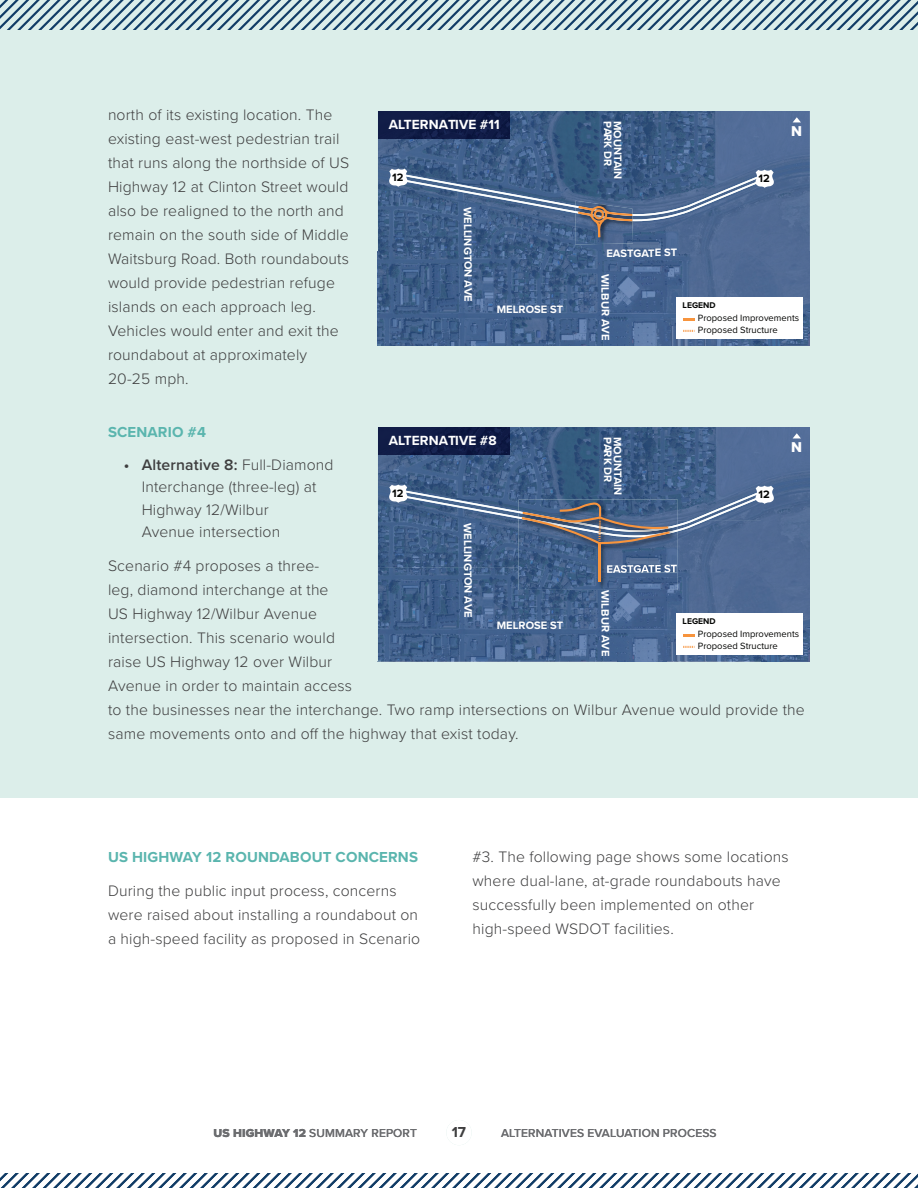
<style>
.page{position:relative;width:918px;height:1188px;background:#fff}
.page>*{position:absolute;margin:0;border:0;box-sizing:border-box;transform-origin:0 0}
.t1{font:300 15.75px/24px "Proxima Nova";letter-spacing:.01em;color:#3e3e3f}
.t2{font:700 15px "Proxima Nova";letter-spacing:.01em;color:#5ab5ae}
.t3{font:700 15px "Proxima Nova";color:#3e3e3f}
.t4{font:14.85px "Proxima Nova Extrabld";color:#fff}
.t5{font:700 13.65px "Proxima Nova";letter-spacing:-.01em;color:#fff}
.t6{font:500 12px "Proxima Nova";letter-spacing:.01em;color:#6c6d70}
.t7{font:700 11.1px/9.9px "Proxima Nova";letter-spacing:-.01em;color:#fff}
.t8{font:700 11.1px "Proxima Nova";color:#040503}
.t9{font:9.45px/11.7px "Proxima Nova";color:#040503}
.t10{font:700 8.55px "Proxima Nova";color:#040503}
.s1{font-weight:600}
.s2{font-family:"Proxima Nova Extrabld";font-weight:400}
</style>
<div class="page">
<div style="left:0;top:0;width:918px;height:797px;background:#dceeea"></div>
<svg style="left:0;top:1173px;width:918px;height:15px"></svg>
<svg style="left:0;top:0;width:918px;height:30px"></svg>
<img style="left:378px;top:158px;width:384px;height:187px">
<img style="left:378px;top:111px;width:432px;height:47px">
<img style="left:762px;top:158px;width:48px;height:188px">
<img style="left:378px;top:345px;width:384px;height:1px">
<img style="left:378px;top:111px;width:132px;height:27px">
<div style="left:677px;top:297px;width:126px;height:41px;background:#fff"></div>
<svg style="left:683px;top:330px;width:12px;height:2px"></svg>
<svg style="left:683px;top:318px;width:11px;height:2px"></svg>
<svg style="left:793px;top:117px;width:8px;height:5px"></svg>
<img style="left:575px;top:237px;width:58px;height:7px">
<svg style="left:389px;top:169px;width:385px;height:68px;background:#526c91"></svg>
<img style="left:762px;top:474px;width:48px;height:188px">
<img style="left:378px;top:661px;width:384px;height:1px">
<img style="left:378px;top:427px;width:144px;height:140px">
<img style="left:522px;top:427px;width:240px;height:58px">
<img style="left:666px;top:544px;width:96px;height:117px">
<img style="left:378px;top:567px;width:240px;height:94px">
<img style="left:618px;top:590px;width:48px;height:71px">
<img style="left:378px;top:427px;width:132px;height:27px">
<div style="left:677px;top:613px;width:126px;height:41px;background:#fff"></div>
<svg style="left:683px;top:646px;width:12px;height:2px"></svg>
<svg style="left:683px;top:634px;width:11px;height:3px"></svg>
<svg style="left:793px;top:433px;width:8px;height:5px"></svg>
<img style="left:519px;top:544px;width:159px;height:46px">
<img style="left:607px;top:565px;width:70px;height:8px">
<hr style="left:598px;top:542px;width:3px;height:40px;background:#f7943d">
<svg style="left:389px;top:485px;width:385px;height:59px;background:#576e8f"></svg>
<p class="t1" style="left:108px;top:102px;width:243px">north of its existing location. The existing east-west pedestrian trail that runs along the northside of US<br>Highway 12 at Clinton Street would also be realigned to the north and remain on the south side of Middle<br>Waitsburg Road. Both roundabouts would provide pedestrian refuge islands on each approach leg.<br>Vehicles would enter and exit the roundabout at approximately<br>20-25 mph.</p>
<p class="t5" style="left:389px;top:114px;width:113px">ALTERNATIVE #11</p>
<p class="t7" style="left:623px;top:121px;width:60px;rotate:90deg">MOUNTAIN<br>PARK DR</p>
<p class="t8" style="left:392px;top:169px;width:13px">12</p>
<p class="t8" style="left:759px;top:170px;width:13px">12</p>
<p class="t4" style="left:791px;top:120px;width:12px">N</p>
<p class="t7" style="left:473px;top:207px;width:96px;rotate:90deg">WELLINGTON AVE</p>
<p class="t7" style="left:497px;top:304px;width:68px">MELROSE ST</p>
<p class="t7" style="left:606px;top:248px;width:72px">EASTGATE ST</p>
<p class="t7" style="left:611px;top:274px;width:67px;rotate:90deg">WILBUR AVE</p>
<p class="t10" style="left:683px;top:299px;width:35px">LEGEND</p>
<p class="t9" style="left:698px;top:312px;width:103px">Proposed Improvements<br>Proposed Structure</p>
<p class="t2" style="left:108px;top:421px;width:100px">SCENARIO #4</p>
<p class="t1" style="left:142px;top:452px;width:193px;line-height:22.5px;text-indent:-18px"><span class="s1">• Alternative 8:</span> Full-Diamond<br>Interchange (three-leg) at<br>Highway 12/Wilbur<br>Avenue intersection</p>
<p class="t1" style="left:108px;top:553px;width:698px">Scenario #4 proposes a three-<br>leg, diamond interchange at the<br>US Highway 12/Wilbur Avenue<br>intersection. This scenario would<br>raise US Highway 12 over Wilbur<br>Avenue in order to maintain access<br>to the businesses near the interchange. Two ramp intersections on Wilbur Avenue would provide the same movements onto and off the highway that exist today.</p>
<p class="t5" style="left:389px;top:430px;width:110px">ALTERNATIVE #8</p>
<p class="t7" style="left:623px;top:437px;width:60px;rotate:90deg">MOUNTAIN<br>PARK DR</p>
<p class="t4" style="left:791px;top:436px;width:12px">N</p>
<p class="t8" style="left:392px;top:485px;width:13px">12</p>
<p class="t8" style="left:759px;top:486px;width:13px">12</p>
<p class="t7" style="left:473px;top:523px;width:96px;rotate:90deg">WELLINGTON AVE</p>
<p class="t7" style="left:611px;top:590px;width:67px;rotate:90deg">WILBUR AVE</p>
<p class="t10" style="left:683px;top:615px;width:35px">LEGEND</p>
<p class="t7" style="left:497px;top:620px;width:68px">MELROSE ST</p>
<p class="t9" style="left:698px;top:628px;width:103px">Proposed Improvements<br>Proposed Structure</p>
<p class="t2" style="left:108px;top:845px;width:312px">US HIGHWAY 12 ROUNDABOUT CONCERNS</p>
<p class="t1" style="left:108px;top:877px;width:314px">During the public input process, concerns were raised about installing a roundabout on a high-speed facility as proposed in Scenario</p>
<p class="t1" style="left:473px;top:844px;width:318px">#3. The following page shows some locations where dual-lane, at-grade roundabouts have successfully been implemented on other high-speed WSDOT facilities.</p>
<p class="t6" style="left:213px;top:1124px;width:205px"><span class="s2">US HIGHWAY 12</span> SUMMARY REPORT</p>
<p class="t3" style="left:452px;top:1121px;width:16px">17</p>
<p class="t6" style="left:501px;top:1124px;width:217px">ALTERNATIVES EVALUATION PROCESS</p>
</div>
